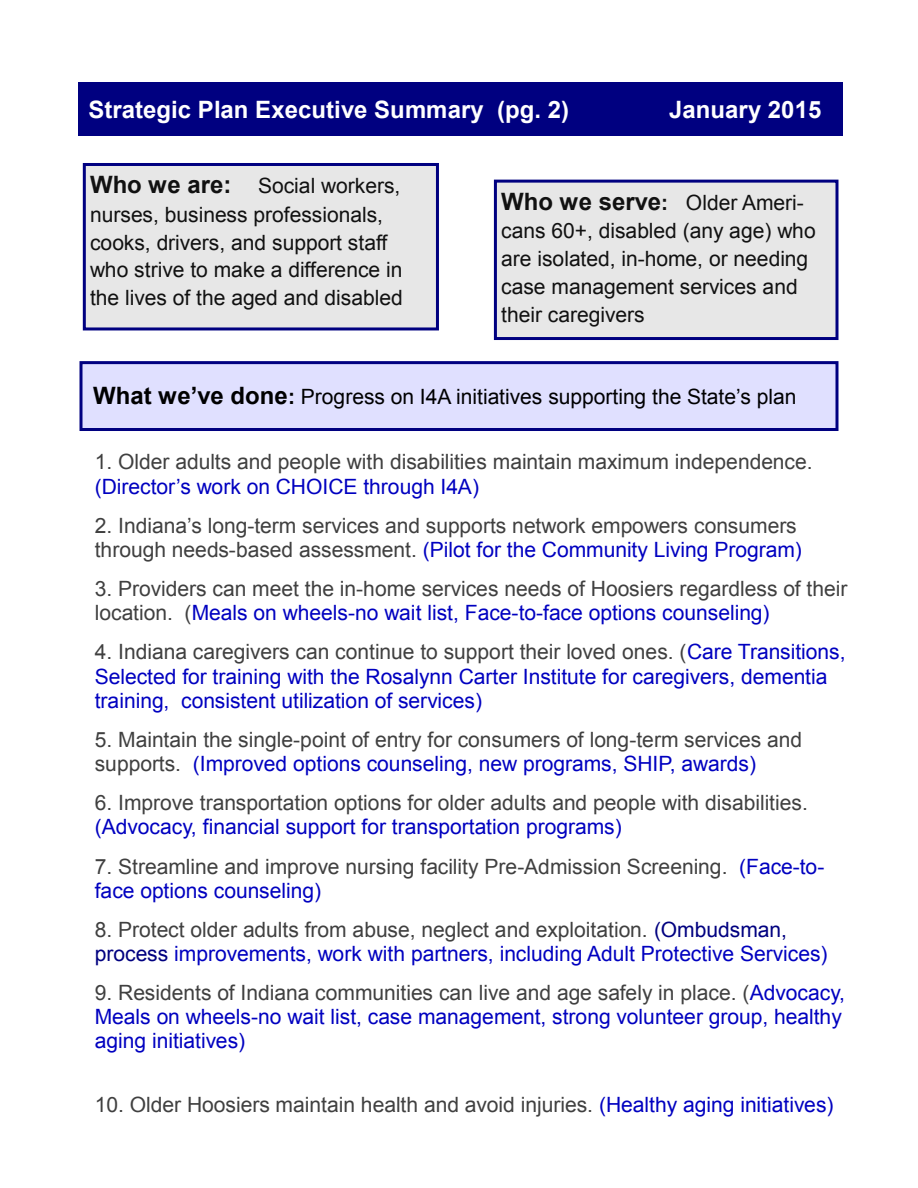
<style>
.page{position:relative;width:918px;height:1188px;background:#fff}
.page>*{position:absolute;margin:0;border:0;box-sizing:border-box;transform-origin:0 0}
.t1{font:700 24px "Arial";color:#fff}
.t2{font:21.15px "Arial";color:#404040}
.t3{font:21px/24.2px "Arial";color:#404040}
.t4{font:21px/24.2px "Arial";color:#0000c0}
.t5{font:21px/27.9px "Arial";color:#111}
.t6{font:21px "Arial";color:#000}
.s1{font-weight:700;font-size:24px}
.s2{font-weight:700}
.s3{color:#0000c0}
.s4{color:#404040}
.s5{color:#000080}
</style>
<div class="page">
<div style="left:81px;top:363px;width:756px;height:67px;background:#e0e0ff"></div>
<div style="left:80px;top:361px;width:758px;height:70px;border:3px solid #000080"></div>
<div style="left:84px;top:164px;width:353px;height:165px;background:#e7e7e7"></div>
<div style="left:83px;top:163px;width:356px;height:167px;border:3px solid #000080"></div>
<div style="left:495px;top:181px;width:342px;height:158px;background:#e7e7e7"></div>
<div style="left:494px;top:180px;width:344px;height:160px;border:3px solid #000080"></div>
<div style="left:78px;top:82px;width:764px;height:54px;background:#000080"></div>
<p class="t1" style="left:89px;top:96px;width:482px">Strategic Plan Executive Summary (pg. 2)</p>
<p class="t1" style="left:669px;top:96px;width:154px">January 2015</p>
<p class="t5" style="left:90px;top:172px;width:314px"><span class="s1">Who we are:</span> Social workers, nurses, business professionals, cooks, drivers, and support staff who strive to make a difference in the lives of the aged and disabled</p>
<p class="t5" style="left:501px;top:188px;width:316px"><span class="s1">Who we serve</span><span class="s2">:</span> Older Ameri&shy;cans 60+, disabled (any age) who are isolated, in-home, or needing case management services and their caregivers</p>
<p class="t6" style="left:93px;top:385px;width:705px"><span class="s1">What we’ve done</span><span class="s2">:</span> Progress on I4A initiatives supporting the State’s plan</p>
<p class="t3" style="left:95px;top:450px;width:719px">1. Older adults and people with disabilities maintain maximum independence. <span class="s3">(Director’s work on CHOICE through I4A)</span></p>
<p class="t3" style="left:95px;top:513px;width:709px">2. Indiana’s long-term services and supports network empowers consumers through needs-based assessment. <span class="s3">(Pilot for the Community Living Program)</span></p>
<p class="t3" style="left:95px;top:577px;width:754px">3. Providers can meet the in-home services needs of Hoosiers regardless of their location. (<span class="s3">Meals on wheels-no wait list, Face-to-face options counseling)</span></p>
<p class="t4" style="left:95px;top:640px;width:752px"><span class="s4">4. Indiana caregivers can continue to support their loved ones. (</span>Care Transitions,<br>Selected for training with the Rosalynn Carter Institute for caregivers, dementia training, consistent utilization of services)</p>
<p class="t3" style="left:95px;top:727px;width:709px">5. Maintain the single-point of entry for consumers of long-term services and supports. <span class="s3">(Improved options counseling, new programs, SHIP, awards)</span></p>
<p class="t3" style="left:95px;top:791px;width:715px">6. Improve transportation options for older adults and people with disabilities. <span class="s3">(Advocacy, financial support for transportation programs)</span></p>
<p class="t3" style="left:95px;top:854px;width:731px">7. Streamline and improve nursing facility Pre-Admission Screening. <span class="s3">(Face-to&shy;face options counseling)</span></p>
<p class="t4" style="left:95px;top:917px;width:734px"><span class="s4">8. Protect older adults from abuse, neglect and exploitation.</span> <span class="s5">(Ombudsman, process</span> improvements, work with partners, including Adult Protective Services)</p>
<p class="t4" style="left:95px;top:981px;width:752px"><span class="s4">9. Residents of Indiana communities can live and age safely in place. (</span>Advocacy,<br>Meals on wheels-no wait list, case management, strong volunteer group, healthy aging initiatives)</p>
<p class="t2" style="left:95px;top:1093px;width:740px">10. Older Hoosiers maintain health and avoid injuries. <span class="s3">(Healthy aging initiatives)</span></p>
</div>
